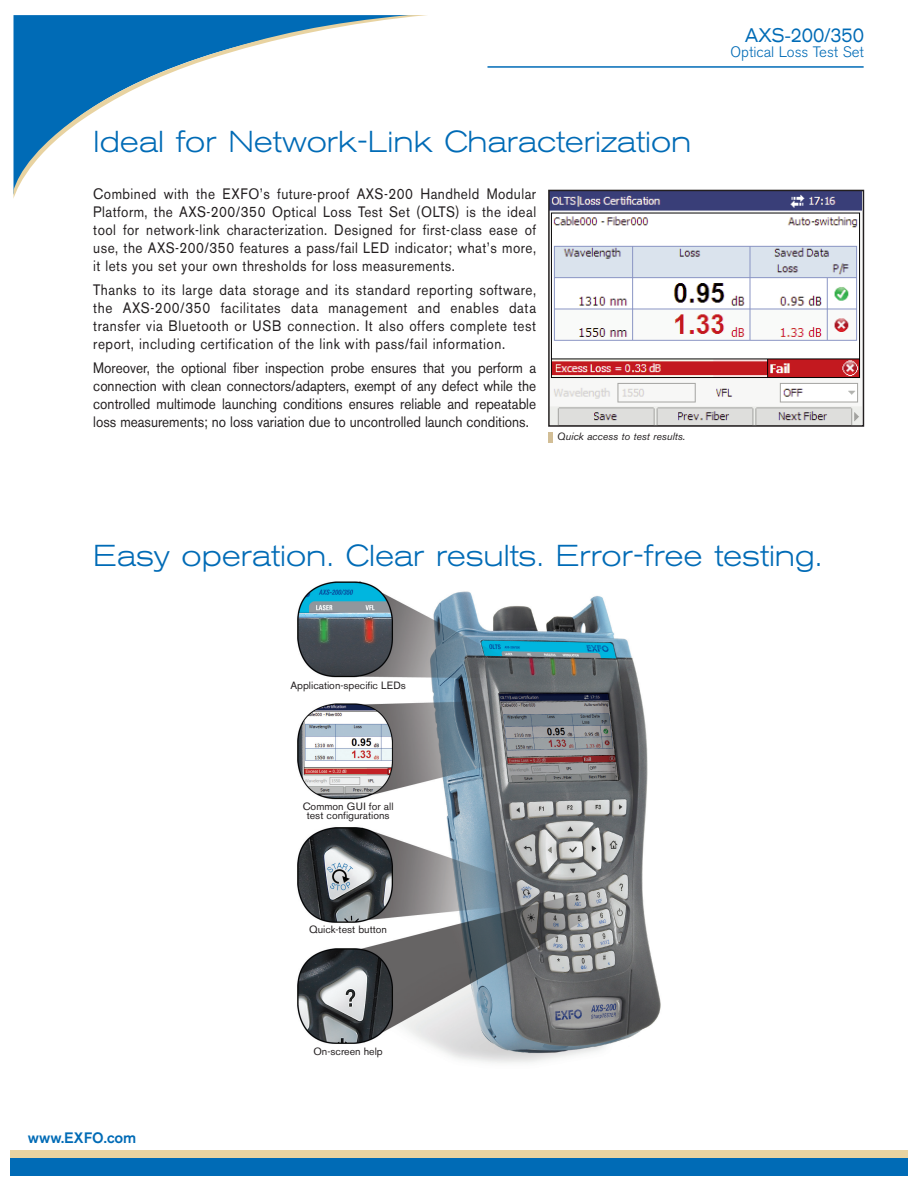
<style>
.page{position:relative;width:918px;height:1188px;background:#fff}
.page>*{position:absolute;margin:0;border:0;box-sizing:border-box;transform-origin:0 0}
.t1{font:300 expanded 30px "Akzidenz Grotesk BE";color:#006bb6;scale:.95 1}
.t2{font:expanded 19.5px "Akzidenz Grotesk BE";color:#006bb6;scale:.8 1}
.t3{font:15px/18px "Akzidenz Grotesk BE";letter-spacing:.035em;color:#231f20;text-align:justify;scale:.9 1}
.t4{font:300 15px "Akzidenz Grotesk BE";color:#006bb6}
.t5{font:500 15px "Akzidenz Grotesk BE";color:#006bb6}
.t6{font:10.5px/9px "Akzidenz Grotesk BE";color:#231f20;text-align:center}
.t7{font:italic 10.5px "Akzidenz Grotesk BE";color:#231f20}
</style>
<div class="page">
<svg style="left:14px;top:15px;width:413px;height:182px"></svg>
<div style="left:10px;top:1150px;width:898px;height:18px;background:#e8d3a1"></div>
<div style="left:10px;top:1159px;width:898px;height:17px;background:#006bb6"></div>
<hr style="left:488px;top:66px;width:376px;height:2px;background:#006bb6">
<img style="left:297px;top:581px;width:364px;height:482px">
<img style="left:551px;top:193px;width:310px;height:231px">
<div style="left:548px;top:190px;width:316px;height:237px;border:2px solid #231f20"></div>
<div style="left:548px;top:432px;width:5px;height:11px;background:#d2be96"></div>
<h1 class="t1" style="left:93px;top:131px;width:631px">Ideal for Network-Link Characterization</h1>
<p class="t3" style="left:93px;top:186px;width:494px">Combined with the EXFO’s future-proof AXS-200 Handheld Modular Platform, the AXS-200/350 Optical Loss Test Set (OLTS) is the ideal tool for network-link characterization. Designed for first-class ease of use, the AXS-200/350 features a pass/fail LED indicator; what’s more, it lets you set your own thresholds for loss measurements.</p>
<p class="t3" style="left:93px;top:282px;width:494px">Thanks to its large data storage and its standard reporting software, the AXS-200/350 facilitates data management and enables data transfer via Bluetooth or USB connection. It also offers complete test report, including certification of the link with pass/fail information.</p>
<p class="t3" style="left:93px;top:360px;width:494px">Moreover, the optional fiber inspection probe ensures that you perform a connection with clean connectors/adapters, exempt of any defect while the controlled multimode launching conditions ensures reliable and repeatable loss measurements; no loss variation due to uncontrolled launch conditions.</p>
<p class="t7" style="left:557px;top:433px;width:130px">Quick access to test results.</p>
<h2 class="t2" style="left:745px;top:28px;width:150px">AXS-200/350</h2>
<p class="t4" style="left:731px;top:46px;width:135px">Optical Loss Test Set</p>
<h1 class="t1" style="left:93px;top:545px;width:769px">Easy operation. Clear results. Error-free testing.</h1>
<p class="t6" style="left:290px;top:682px;width:117px">Application-specific LEDs</p>
<p class="t6" style="left:303px;top:803px;width:92px">Common GUI for all test configurations</p>
<p class="t6" style="left:309px;top:926px;width:79px">Quick-test button</p>
<p class="t5" style="left:28px;top:1132px;width:110px">www.EXFO.com</p>
<p class="t6" style="left:313px;top:1048px;width:71px">On-screen help</p>
</div>
